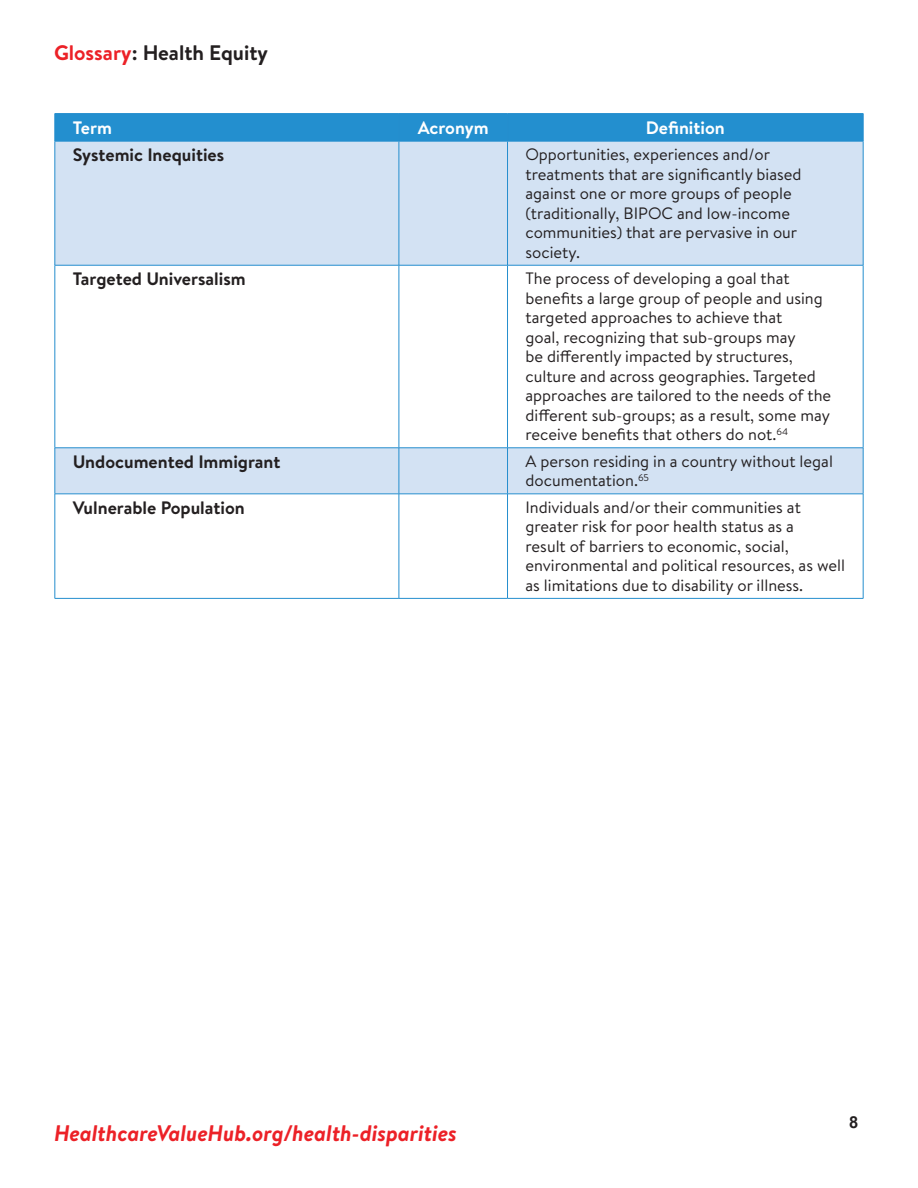
<style>
.page{position:relative;width:918px;height:1188px;background:#fff}
.page>*{position:absolute;margin:0;border:0;box-sizing:border-box;transform-origin:0 0}
.t1{font:italic 700 22.5px "Brandon Text";color:#ec2127}
.t2{font:700 21px "Brandon Text";color:#231f20}
.t3{font:700 18px "Brandon Text";color:#231f20}
.t4{font:700 18px "Brandon Text";color:#fff}
.Paragraph_Text{font:16.5px/19.5px "Brandon Text";color:#231f20}
.t5{font:700 16.5px "Arial";color:#231f20}
.s1{color:#ec2127}
</style>
<div class="page">
<svg style="left:56px;top:142px;width:807px;height:352px"></svg>
<svg style="left:56px;top:495px;width:807px;height:103px"></svg>
<div style="left:55px;top:114px;width:809px;height:27px;background:#238fcf"></div>
<hr style="left:55px;top:141px;width:1px;height:124px;background:#258ece">
<hr style="left:399px;top:141px;width:1px;height:124px;background:#258ece">
<hr style="left:507px;top:141px;width:1px;height:124px;background:#258ece">
<hr style="left:863px;top:141px;width:1px;height:124px;background:#258ece">
<hr style="left:55px;top:265px;width:1px;height:183px;background:#258ece">
<hr style="left:399px;top:265px;width:1px;height:183px;background:#258ece">
<hr style="left:507px;top:265px;width:1px;height:183px;background:#258ece">
<hr style="left:863px;top:265px;width:1px;height:183px;background:#258ece">
<hr style="left:55px;top:448px;width:1px;height:46px;background:#258ece">
<hr style="left:399px;top:448px;width:1px;height:46px;background:#258ece">
<hr style="left:507px;top:448px;width:1px;height:46px;background:#258ece">
<hr style="left:863px;top:448px;width:1px;height:46px;background:#258ece">
<hr style="left:55px;top:494px;width:1px;height:104px;background:#258ece">
<hr style="left:399px;top:494px;width:1px;height:104px;background:#258ece">
<hr style="left:507px;top:494px;width:1px;height:104px;background:#258ece">
<hr style="left:863px;top:494px;width:1px;height:104px;background:#258ece">
<hr style="left:55px;top:113px;width:344px;height:1px;background:#258ece">
<hr style="left:399px;top:113px;width:109px;height:1px;background:#258ece">
<hr style="left:508px;top:113px;width:355px;height:1px;background:#258ece">
<hr style="left:55px;top:141px;width:344px;height:1px;background:#258ece">
<hr style="left:399px;top:141px;width:109px;height:1px;background:#258ece">
<hr style="left:508px;top:141px;width:355px;height:1px;background:#258ece">
<hr style="left:55px;top:265px;width:344px;height:1px;background:#258ece">
<hr style="left:399px;top:265px;width:109px;height:1px;background:#258ece">
<hr style="left:508px;top:265px;width:355px;height:1px;background:#258ece">
<hr style="left:55px;top:448px;width:344px;height:1px;background:#258ece">
<hr style="left:399px;top:448px;width:109px;height:1px;background:#258ece">
<hr style="left:508px;top:448px;width:355px;height:1px;background:#258ece">
<hr style="left:55px;top:494px;width:344px;height:1px;background:#258ece">
<hr style="left:399px;top:494px;width:109px;height:1px;background:#258ece">
<hr style="left:508px;top:494px;width:355px;height:1px;background:#258ece">
<hr style="left:55px;top:598px;width:344px;height:1px;background:#258ece">
<hr style="left:399px;top:598px;width:109px;height:1px;background:#258ece">
<hr style="left:508px;top:598px;width:355px;height:1px;background:#258ece">
<p class="t2" style="left:54px;top:38px;width:216px"><span class="s1">Glossary</span>: Health Equity</p>
<p class="t4" style="left:73px;top:115px;width:41px">Term</p>
<p class="t4" style="left:418px;top:115px;width:72px">Acronym</p>
<p class="t4" style="left:646px;top:115px;width:81px">Definition</p>
<p class="t3" style="left:73px;top:143px;width:153px">Systemic Inequities</p>
<p class="Paragraph_Text" style="left:526px;top:144px;width:278px">Opportunities, experiences and/or treatments that are significantly biased against one or more groups of people (traditionally, BIPOC and low-income communities) that are pervasive in our society.</p>
<p class="t3" style="left:73px;top:267px;width:174px">Targeted Universalism</p>
<p class="Paragraph_Text" style="left:526px;top:268px;width:307px">The process of developing a goal that benefits a large group of people and using targeted approaches to achieve that<br>goal, recognizing that sub-groups may<br>be differently impacted by structures, culture and across geographies. Targeted approaches are tailored to the needs of the different sub-groups; as a result, some may receive benefits that others do not.<sup>64</sup></p>
<p class="t3" style="left:73px;top:449px;width:209px">Undocumented Immigrant</p>
<p class="Paragraph_Text" style="left:526px;top:451px;width:309px">A person residing in a country without legal documentation.<sup>65</sup></p>
<p class="t3" style="left:73px;top:495px;width:174px">Vulnerable Population</p>
<p class="Paragraph_Text" style="left:526px;top:497px;width:321px">Individuals and/or their communities at greater risk for poor health status as a<br>result of barriers to economic, social, environmental and political resources, as well as limitations due to disability or illness.</p>
<p class="t1" style="left:54px;top:1117px;width:404px">HealthcareValueHub.org/health-disparities</p>
<p class="t5" style="left:849px;top:1111px;width:11px">8</p>
</div>
